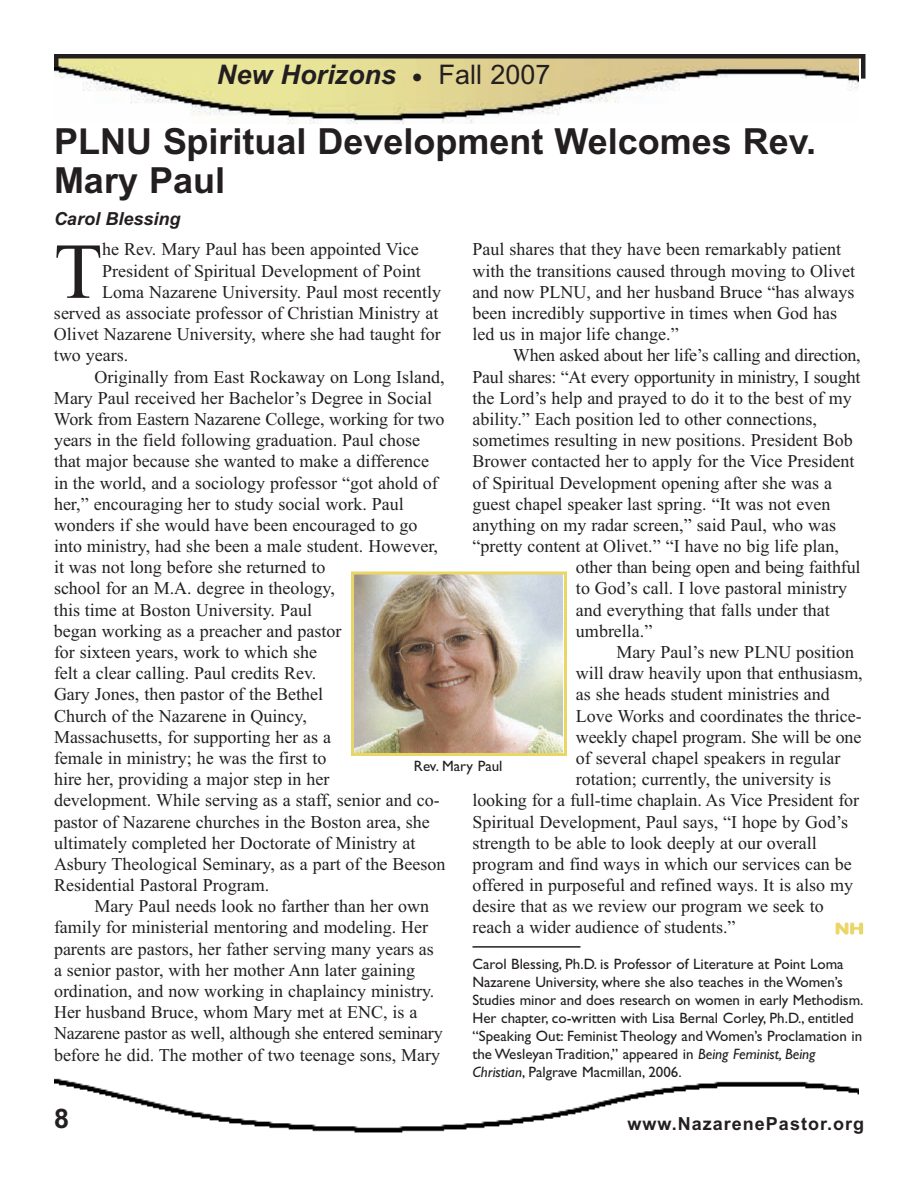
<style>
.page{position:relative;width:918px;height:1188px;background:#fff}
.page>*{position:absolute;margin:0;border:0;box-sizing:border-box;transform-origin:0 0}
.t1{font:79.05px "Times New Roman";color:#231f20}
.t2{font:700 36px/39px "Arial";color:#231f20}
.t3{font:italic 700 27px "Arial";color:#231f20}
.t4{font:700 27px "Arial";color:#231f20}
.t5{font:18px/21.1px "Times New Roman";color:#231f20}
.t6{font:700 18px "Arial";letter-spacing:.055em;color:#231f20}
.t7{font:italic 700 18px "Arial";color:#231f20}
.t8{font:15px/18px "Gill Sans";color:#231f20}
.t9{font:15px "Arial Rounded MT Bold";color:#ead666;scale:1.3 1}
.s1{font-style:normal}
.s2{font-weight:400;font-style:normal}
.s3{font-style:italic}
</style>
<div class="page">
<img style="left:54px;top:58px;width:804px;height:66px">
<hr style="left:54px;top:54px;width:810px;height:4px;background:#231f20">
<img style="left:54px;top:1078px;width:804px;height:55px">
<hr style="left:861px;top:54px;width:4px;height:25px;background:#231f20">
<hr style="left:54px;top:54px;width:4px;height:13px;background:#231f20">
<img style="left:355px;top:576px;width:208px;height:176px">
<div style="left:351px;top:572px;width:216px;height:184px;border:3px solid #ead666"></div>
<hr style="left:472px;top:946px;width:108px;height:2px;background:#231f20">
<h3 class="t3" style="left:217px;top:59px;width:335px">New Horizons <span class="s1">•</span> <span class="s2">Fall 2007</span></h3>
<h2 class="t2" style="left:54px;top:123px;width:764px">PLNU Spiritual Development Welcomes Rev.<br>Mary Paul</h2>
<p class="t7" style="left:54px;top:208px;width:128px">Carol Blessing</p>
<p class="t5" style="left:472px;top:239px;width:384px">Paul shares that they have been remarkably patient with the transitions caused through moving to Olivet and now PLNU, and her husband Bruce “has always been incredibly supportive in times when God has led us in major life change.”</p>
<p class="t5" style="left:513px;top:345px;width:349px">When asked about her life’s calling and direction,</p>
<p class="t5" style="left:472px;top:366px;width:390px">Paul shares: “At every opportunity in ministry, I sought</p>
<p class="t5" style="left:472px;top:387px;width:381px">the Lord’s help and prayed to do it to the best of my</p>
<p class="t5" style="left:472px;top:408px;width:346px">ability.” Each position led to other connections,</p>
<p class="t5" style="left:472px;top:429px;width:382px">sometimes resulting in new positions. President Bob</p>
<p class="t5" style="left:472px;top:451px;width:384px">Brower contacted her to apply for the Vice President</p>
<p class="t5" style="left:472px;top:472px;width:361px">of Spiritual Development opening after she was a</p>
<p class="t5" style="left:472px;top:493px;width:359px">guest chapel speaker last spring. “It was not even</p>
<p class="t5" style="left:472px;top:514px;width:365px">anything on my radar screen,” said Paul, who was</p>
<p class="t5" style="left:472px;top:535px;width:368px">“pretty content at Olivet.” “I have no big life plan,</p>
<p class="t5" style="left:576px;top:557px;width:286px">other than being open and being faithful</p>
<p class="t5" style="left:576px;top:578px;width:273px">to God’s call. I love pastoral ministry</p>
<p class="t5" style="left:576px;top:599px;width:255px">and everything that falls under that</p>
<p class="t5" style="left:576px;top:620px;width:78px">umbrella.”</p>
<p class="t5" style="left:616px;top:641px;width:239px">Mary Paul’s new PLNU position</p>
<p class="t5" style="left:576px;top:662px;width:288px">will draw heavily upon that enthusiasm,</p>
<p class="t5" style="left:576px;top:684px;width:255px">as she heads student ministries and</p>
<p class="t5" style="left:576px;top:705px;width:287px">Love Works and coordinates the thrice-</p>
<p class="t5" style="left:576px;top:726px;width:287px">weekly chapel program. She will be one</p>
<p class="t5" style="left:576px;top:747px;width:266px">of several chapel speakers in regular</p>
<p class="t5" style="left:576px;top:768px;width:257px">rotation; currently, the university is</p>
<p class="t5" style="left:472px;top:790px;width:388px">looking for a full-time chaplain. As Vice President for</p>
<p class="t5" style="left:472px;top:811px;width:377px">Spiritual Development, Paul says, “I hope by God’s</p>
<p class="t5" style="left:472px;top:832px;width:346px">strength to be able to look deeply at our overall</p>
<p class="t5" style="left:472px;top:853px;width:381px">program and find ways in which our services can be</p>
<p class="t5" style="left:472px;top:874px;width:382px">offered in purposeful and refined ways. It is also my</p>
<p class="t5" style="left:472px;top:896px;width:353px">desire that as we review our program we seek to</p>
<p class="t5" style="left:472px;top:917px;width:265px">reach a wider audience of students.”</p>
<p class="t8" style="left:472px;top:955px;width:392px">Carol Blessing, Ph.D. is Professor of Literature at Point Loma Nazarene University, where she also teaches in the Women’s Studies minor and does research on women in early Methodism.<br>Her chapter, co-written with Lisa Bernal Corley, Ph.D., entitled “Speaking Out: Feminist Theology and Women’s Proclamation in the Wesleyan Tradition,” appeared in <span class="s3">Being Feminist, Being Christian</span>, Palgrave Macmillan, 2006.</p>
<h1 class="t1" style="left:54px;top:224px;width:50px">T</h1>
<p class="t5" style="left:102px;top:239px;width:318px">he Rev. Mary Paul has been appointed Vice</p>
<p class="t5" style="left:102px;top:260px;width:320px">President of Spiritual Development of Point</p>
<p class="t5" style="left:102px;top:281px;width:340px">Loma Nazarene University. Paul most recently</p>
<p class="t5" style="left:54px;top:302px;width:386px">served as associate professor of Christian Ministry at</p>
<p class="t5" style="left:54px;top:323px;width:388px">Olivet Nazarene University, where she had taught for</p>
<p class="t5" style="left:54px;top:345px;width:76px">two years.</p>
<p class="t5" style="left:94px;top:366px;width:352px">Originally from East Rockaway on Long Island,</p>
<p class="t5" style="left:54px;top:387px;width:380px">Mary Paul received her Bachelor’s Degree in Social</p>
<p class="t5" style="left:54px;top:408px;width:392px">Work from Eastern Nazarene College, working for two</p>
<p class="t5" style="left:54px;top:429px;width:368px">years in the field following graduation. Paul chose</p>
<p class="t5" style="left:54px;top:451px;width:377px">that major because she wanted to make a difference</p>
<p class="t5" style="left:54px;top:472px;width:385px">in the world, and a sociology professor “got ahold of</p>
<p class="t5" style="left:54px;top:493px;width:351px">her,” encouraging her to study social work. Paul</p>
<p class="t5" style="left:54px;top:514px;width:365px">wonders if she would have been encouraged to go</p>
<p class="t5" style="left:54px;top:535px;width:386px">into ministry, had she been a male student. However,</p>
<p class="t5" style="left:54px;top:557px;width:273px">it was not long before she returned to</p>
<p class="t5" style="left:54px;top:578px;width:282px">school for an M.A. degree in theology,</p>
<p class="t5" style="left:54px;top:599px;width:260px">this time at Boston University. Paul</p>
<p class="t5" style="left:54px;top:620px;width:289px">began working as a preacher and pastor</p>
<p class="t5" style="left:54px;top:641px;width:265px">for sixteen years, work to which she</p>
<p class="t5" style="left:54px;top:662px;width:264px">felt a clear calling. Paul credits Rev.</p>
<p class="t5" style="left:54px;top:684px;width:271px">Gary Jones, then pastor of the Bethel</p>
<p class="t5" style="left:54px;top:705px;width:254px">Church of the Nazarene in Quincy,</p>
<p class="t5" style="left:54px;top:726px;width:279px">Massachusetts, for supporting her as a</p>
<p class="t5" style="left:54px;top:747px;width:274px">female in ministry; he was the first to</p>
<p class="t5" style="left:54px;top:768px;width:277px">hire her, providing a major step in her</p>
<p class="t5" style="left:54px;top:790px;width:387px">development. While serving as a staff, senior and co-</p>
<p class="t5" style="left:54px;top:811px;width:377px">pastor of Nazarene churches in the Boston area, she</p>
<p class="t5" style="left:54px;top:832px;width:363px">ultimately completed her Doctorate of Ministry at</p>
<p class="t5" style="left:54px;top:853px;width:393px">Asbury Theological Seminary, as a part of the Beeson</p>
<p class="t5" style="left:54px;top:874px;width:217px">Residential Pastoral Program.</p>
<p class="t5" style="left:95px;top:896px;width:336px">Mary Paul needs look no farther than her own</p>
<p class="t5" style="left:54px;top:917px;width:376px">family for ministerial mentoring and modeling. Her</p>
<p class="t5" style="left:54px;top:938px;width:381px">parents are pastors, her father serving many years as</p>
<p class="t5" style="left:54px;top:959px;width:363px">a senior pastor, with her mother Ann later gaining</p>
<p class="t5" style="left:54px;top:980px;width:382px">ordination, and now working in chaplaincy ministry.</p>
<p class="t5" style="left:54px;top:1001px;width:365px">Her husband Bruce, whom Mary met at ENC, is a</p>
<p class="t5" style="left:54px;top:1023px;width:390px">Nazarene pastor as well, although she entered seminary</p>
<p class="t5" style="left:54px;top:1044px;width:388px">before he did. The mother of two teenage sons, Mary</p>
<p class="t8" style="left:414px;top:757px;width:90px">Rev. Mary Paul</p>
<p class="t9" style="left:835px;top:920px;width:24px">NH</p>
<h3 class="t4" style="left:54px;top:1103px;width:17px">8</h3>
<p class="t6" style="left:628px;top:1113px;width:238px">www.NazarenePastor.org</p>
</div>
